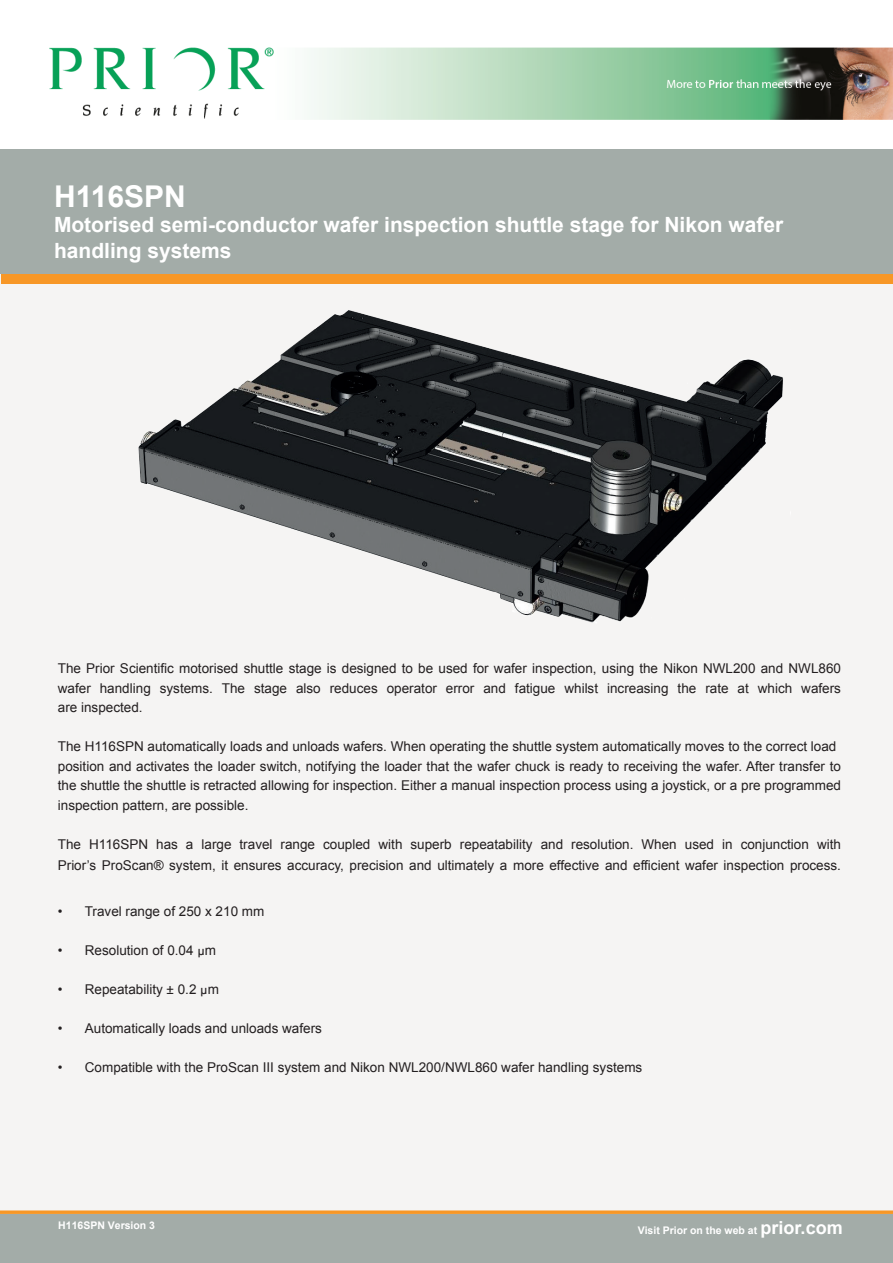
<style>
.page{position:relative;width:893px;height:1263px;background:#f5f4f3}
.page>*{position:absolute;margin:0;border:0;box-sizing:border-box;transform-origin:0 0}
.t1{font:700 30px "Arial";color:#fff}
.t2{font:700 21px/25.5px "Arial";color:#fff}
.t3{font:13.5px/19.5px "Arial";color:#231f20}
.t4{font:700 10.5px "Arial";color:#fff}
.s1{font-family:"Gill Sans"}
.s2{font-size:18px}
</style>
<div class="page">
<div style="left:0;top:1214px;width:893px;height:49px;background:#a3aca8"></div>
<svg style="left:0;top:1210px;width:893px;height:4px;background:#f6a342"></svg>
<img style="left:138px;top:310px;width:645px;height:313px">
<img style="left:0;top:0;width:892px;height:149px">
<div style="left:1px;top:160px;width:892px;height:123px;background:#f79727"></div>
<div style="left:1px;top:149px;width:892px;height:125px;background:#a3aca8"></div>
<h1 class="t1" style="left:54px;top:176px;width:133px">H116SPN</h1>
<h2 class="t2" style="left:54px;top:213px;width:731px">Motorised semi-conductor wafer inspection shuttle stage for Nikon wafer handling systems</h2>
<p class="t3" style="left:58px;top:659px;width:785px;text-align:justify">The Prior Scientific motorised shuttle stage is designed to be used for wafer inspection, using the Nikon NWL200 and NWL860 wafer handling systems. The stage also reduces operator error and fatigue whilst increasing the rate at which wafers are inspected.</p>
<p class="t3" style="left:58px;top:737px;width:785px">The H116SPN automatically loads and unloads wafers. When operating the shuttle system automatically moves to the correct load position and activates the loader switch, notifying the loader that the wafer chuck is ready to receiving the wafer. After transfer to the shuttle the shuttle is retracted allowing for inspection. Either a manual inspection process using a joystick, or a pre programmed inspection pattern, are possible.</p>
<p class="t3" style="left:58px;top:833px;width:785px;line-height:21.6px">The H116SPN has a large travel range coupled with superb repeatability and resolution. When used in conjunction with<br>Prior’s ProScan® system, it ensures accuracy, precision and ultimately a more effective and efficient wafer inspection process.</p>
<p class="t3" style="left:58px;top:901px;width:208px">• Travel range of 250 x 210 mm</p>
<p class="t3" style="left:58px;top:940px;width:160px">• Resolution of 0.04 <span class="s1">µ</span>m</p>
<p class="t3" style="left:58px;top:979px;width:163px">• Repeatability ± 0.2 <span class="s1">µ</span>m</p>
<p class="t3" style="left:58px;top:1018px;width:266px">• Automatically loads and unloads wafers</p>
<p class="t3" style="left:58px;top:1057px;width:586px">• Compatible with the ProScan III system and Nikon NWL200/NWL860 wafer handling systems</p>
<p class="t4" style="left:58px;top:1218px;width:98px">H116SPN Version 3</p>
<p class="t4" style="left:638px;top:1223px;width:206px">Visit Prior on the web at <span class="s2">prior.com</span></p>
</div>
